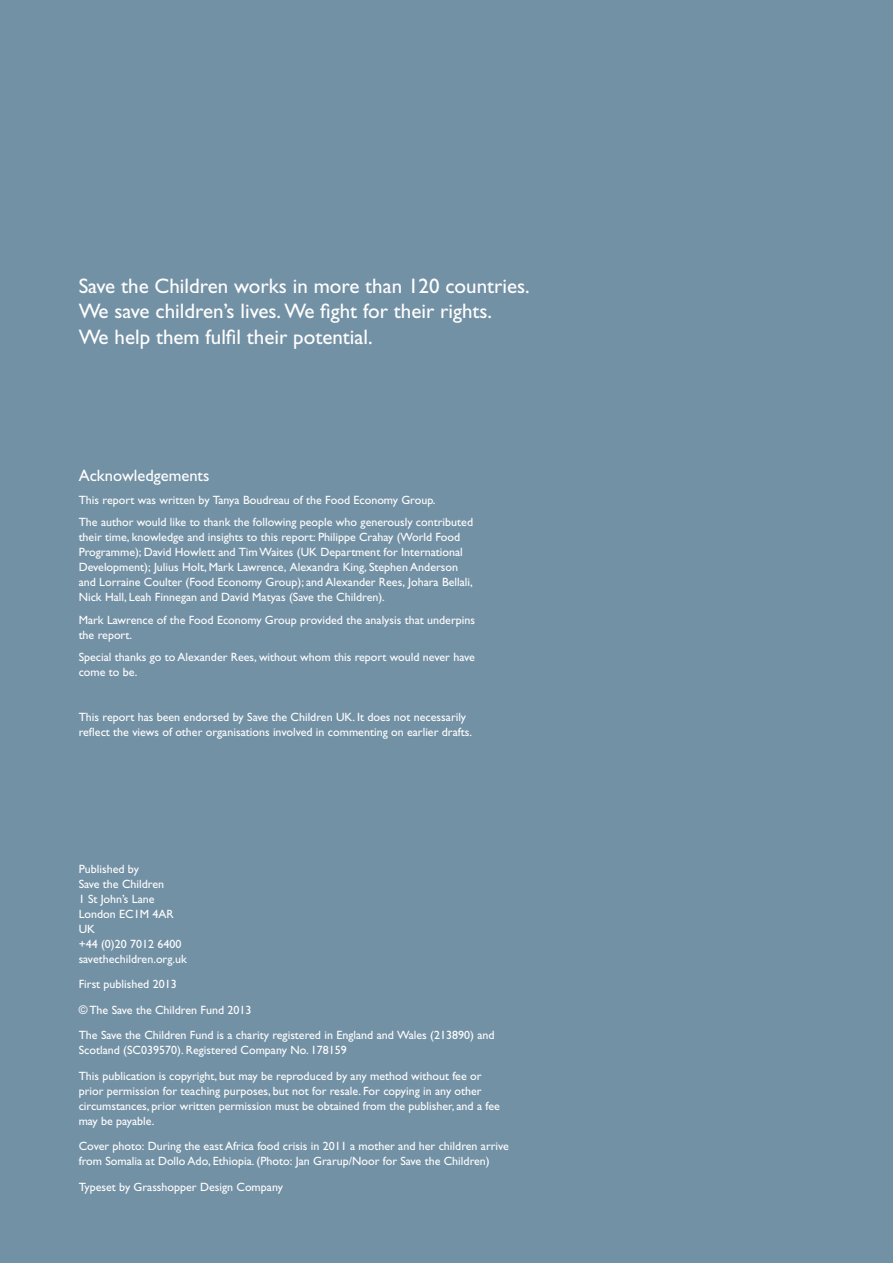
<style>
.page{position:relative;width:893px;height:1263px;background:#7391a5}
.page>*{position:absolute;margin:0;border:0;box-sizing:border-box;transform-origin:0 0}
.t1{font:21px/25.5px "Gill Sans";color:#fff}
.t2{font:16.5px "Gill Sans";color:#fff}
.t3{font:12px/15px "Gill Sans";color:#fff}
</style>
<div class="page">
<h1 class="t1" style="left:79px;top:273px;width:453px">Save the Children works in more than 120 countries.<br>We save children’s lives. We fight for their rights.<br>We help them fulfil their potential.</h1>
<h2 class="t2" style="left:79px;top:466px;width:132px">Acknowledgements</h2>
<p class="t3" style="left:79px;top:488px;width:396px;line-height:22.5px">This report was written by Tanya Boudreau of the Food Economy Group.<br>The author would like to thank the following people who generously contributed</p>
<p class="t3" style="left:79px;top:530px;width:396px">their time, knowledge and insights to this report: Philippe Crahay (World Food Programme); David Howlett and Tim Waites (UK Department for International Development); Julius Holt, Mark Lawrence, Alexandra King, Stephen Anderson and Lorraine Coulter (Food Economy Group); and Alexander Rees, Johara Bellali, Nick Hall, Leah Finnegan and David Matyas (Save the Children).</p>
<p class="t3" style="left:79px;top:612px;width:398px">Mark Lawrence of the Food Economy Group provided the analysis that underpins the report.</p>
<p class="t3" style="left:79px;top:650px;width:398px">Special thanks go to Alexander Rees, without whom this report would never have come to be.</p>
<p class="t3" style="left:79px;top:710px;width:395px">This report has been endorsed by Save the Children UK. It does not necessarily reflect the views of other organisations involved in commenting on earlier drafts.</p>
<p class="t3" style="left:79px;top:861px;width:110px">Published by<br>Save the Children<br>1 St John’s Lane<br>London EC1M 4AR<br>UK<br>+44 (0)20 7012 6400 savethechildren.org.uk</p>
<p class="t3" style="left:79px;top:971px;width:417px;line-height:25.5px">First published 2013<br>© The Save the Children Fund 2013<br>The Save the Children Fund is a charity registered in England and Wales (213890) and</p>
<p class="t3" style="left:79px;top:1037px;width:404px;line-height:25.5px">Scotland (SC039570). Registered Company No. 178159<br>This publication is copyright, but may be reproduced by any method without fee or</p>
<p class="t3" style="left:79px;top:1083px;width:423px">prior permission for teaching purposes, but not for resale. For copying in any other circumstances, prior written permission must be obtained from the publisher, and a fee may be payable.</p>
<p class="t3" style="left:79px;top:1138px;width:432px">Cover photo: During the east Africa food crisis in 2011 a mother and her children arrive from Somalia at Dollo Ado, Ethiopia. (Photo: Jan Grarup/Noor for Save the Children)</p>
<p class="t3" style="left:79px;top:1179px;width:206px">Typeset by Grasshopper Design Company</p>
</div>
